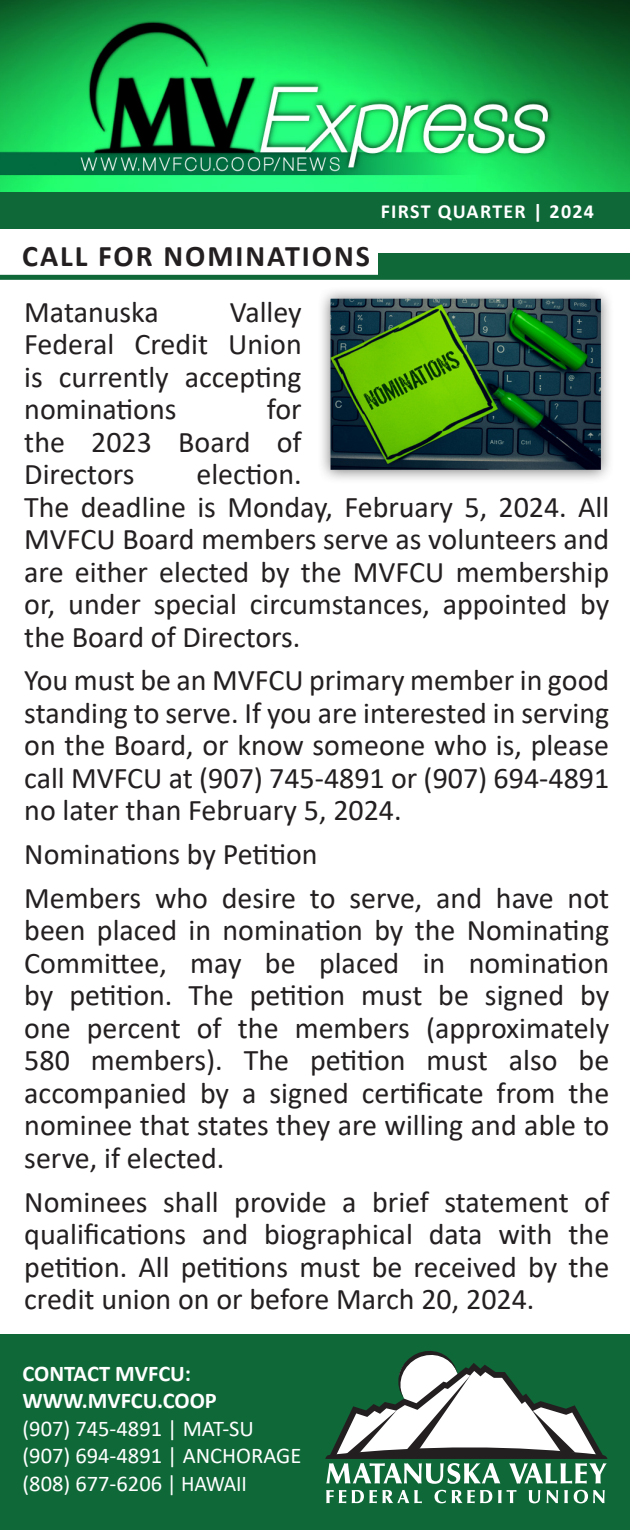
<style>
.page{position:relative;width:630px;height:1530px;background:#fff}
.page>*{position:absolute;margin:0;border:0;box-sizing:border-box;transform-origin:0 0}
.Body{font:30px/32.5px "Calibri";color:#231f20;text-align:justify}
.t1{font:700 30px "Calibri";letter-spacing:.065em;color:#231f20}
.Contact_H2{font:22.5px/27.5px "Calibri";color:#fff}
.t2{font:700 20px "Calibri";letter-spacing:.065em;color:#fff}
.s1{font-weight:700}
</style>
<div class="page">
<img style="left:0;top:0;width:630px;height:192px">
<div style="left:0;top:1334px;width:630px;height:196px;background:#0f6838"></div>
<svg style="left:326px;top:1490px;width:20px;height:13px"></svg>
<svg style="left:352px;top:1490px;width:70px;height:13px"></svg>
<svg style="left:435px;top:1490px;width:11px;height:13px"></svg>
<svg style="left:452px;top:1490px;width:40px;height:13px"></svg>
<svg style="left:498px;top:1490px;width:19px;height:13px"></svg>
<svg style="left:529px;top:1490px;width:11px;height:13px"></svg>
<svg style="left:547px;top:1490px;width:11px;height:13px"></svg>
<svg style="left:564px;top:1490px;width:4px;height:13px"></svg>
<svg style="left:574px;top:1490px;width:31px;height:13px"></svg>
<svg style="left:325px;top:1351px;width:283px;height:133px"></svg>
<div style="left:0;top:275px;width:630px;height:5px;background:#0f6838"></div>
<div style="left:378px;top:253px;width:252px;height:22px;background:#0f6838"></div>
<div style="left:0;top:192px;width:630px;height:37px;background:#0f6838"></div>
<div style="left:317px;top:286px;width:298px;height:198px;background:#3c3c3c;opacity:.71"></div>
<img style="left:331px;top:299px;width:270px;height:171px">
<p class="t1" style="left:22px;top:235px;width:349px">CALL FOR NOMINATIONS</p>
<p class="t2" style="left:381px;top:198px;width:215px">FIRST QUARTER | 2024</p>
<p class="Body" style="left:24px;top:295px;width:279px;text-indent:206px">Valley Federal Credit Union is currently accepting nominations</p>
<p class="Body" style="left:24px;top:295px;width:136px">Matanuska</p>
<p class="Body" style="left:24px;top:392px;width:279px;text-indent:243px">for the 2023 Board of Directors</p>
<p class="Body" style="left:24px;top:457px;width:587px;text-align:left;text-indent:172px">election.<br>The deadline is Monday, February 5, 2024. All MVFCU Board members serve as volunteers and are either elected by the MVFCU membership or, under special circumstances, appointed by the Board of Directors.</p>
<p class="Body" style="left:24px;top:663px;width:587px">You must be an MVFCU primary member in good standing to serve. If you are interested in serving on the Board, or know someone who is, please call MVFCU at (907) 745-4891 or (907) 694-4891 no later than February 5, 2024.</p>
<p class="Body" style="left:24px;top:837px;width:295px">Nominations by Petition</p>
<p class="Body" style="left:24px;top:881px;width:587px">Members who desire to serve, and have not been placed in nomination by the Nominating Committee, may be placed in nomination by petition. The petition must be signed by one percent of the members (approximately 580 members). The petition must also be accompanied by a signed certificate from the nominee that states they are willing and able to serve, if elected.</p>
<p class="Body" style="left:24px;top:1185px;width:587px">Nominees shall provide a brief statement of qualifications and biographical data with the petition. All petitions must be received by the credit union on or before March 20, 2024.</p>
<p class="Contact_H2" style="left:22px;top:1359px;width:280px"><span class="s1">CONTACT MVFCU:<br>WWW.MVFCU.COOP<br></span>(907) 745-4891 | MAT-SU (907) 694-4891 | ANCHORAGE (808) 677-6206 | HAWAII</p>
</div>
